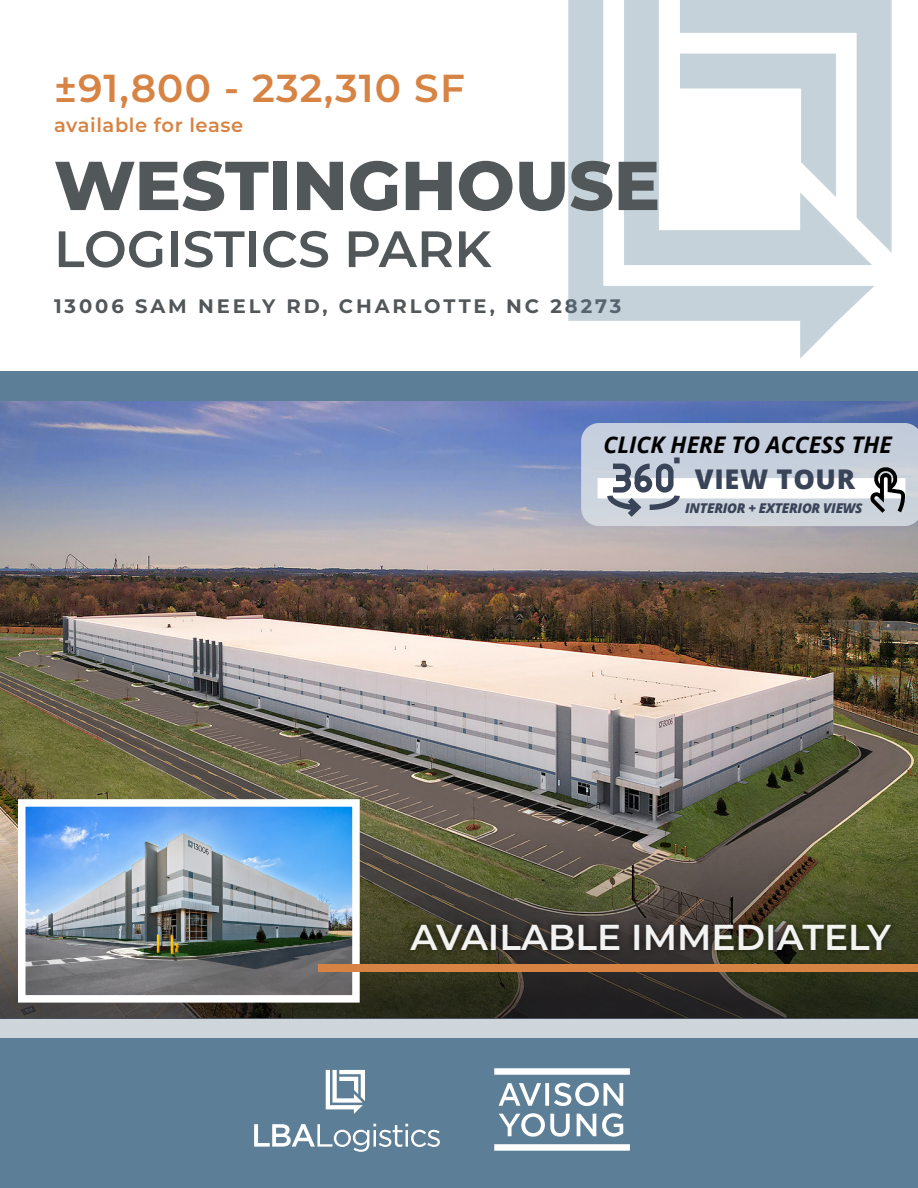
<style>
.page{position:relative;width:918px;height:1188px;background:#fff}
.page>*{position:absolute;margin:0;border:0;box-sizing:border-box;transform-origin:0 0}
.t1{font:800 69px "Montserrat";color:#52575a}
.t2{font:600 51px "Montserrat";color:#52575a}
.t3{font:600 39px "Montserrat";letter-spacing:.03em;color:#d78344}
.t4{font:600 36px "Montserrat";color:#fff}
.t5{font:800 27.15px "Open Sans";letter-spacing:.025em;color:#3a4458}
.t6{font:italic 700 22.95px "Open Sans";color:#000}
.t7{font:700 19.5px "Montserrat";letter-spacing:.15em;color:#52575a}
.t8{font:600 19.5px "Montserrat";letter-spacing:.03em;color:#d78344}
.t9{font:italic 800 13.5px "Open Sans";letter-spacing:-.025em;color:#3a4458}
</style>
<div class="page">
<img style="left:0;top:401px;width:918px;height:425px">
<div style="left:0;top:1038px;width:918px;height:150px;background:#5c7e96"></div>
<img style="left:568px;top:0;width:324px;height:359px">
<div style="left:0;top:372px;width:918px;height:29px;background:#5c7e96"></div>
<svg style="left:494px;top:1068px;width:136px;height:7px"></svg>
<svg style="left:494px;top:1144px;width:136px;height:7px"></svg>
<svg style="left:499px;top:1083px;width:124px;height:23px"></svg>
<svg style="left:499px;top:1113px;width:71px;height:24px"></svg>
<svg style="left:577px;top:1114px;width:19px;height:22px"></svg>
<svg style="left:602px;top:1113px;width:21px;height:24px"></svg>
<svg style="left:254px;top:1124px;width:186px;height:28px"></svg>
<svg style="left:326px;top:1070px;width:39px;height:44px"></svg>
<div style="left:0;top:1019px;width:918px;height:19px;background:#ced6dc"></div>
<svg style="left:0;top:826px;width:918px;height:193px;background:#4a4835"></svg>
<div style="left:403px;top:916px;width:495px;height:42px;background:#000;opacity:.75"></div>
<img style="left:27px;top:808px;width:324px;height:186px">
<div style="left:18px;top:799px;width:342px;height:204px;border:8px solid #fff"></div>
<div style="left:319px;top:965px;width:599px;height:7px;background:#d78344"></div>
<svg style="left:581px;top:423px;width:337px;height:103px;background:#c7ced8"></svg>
<h3 class="t3" style="left:54px;top:61px;width:412px">±91,800 - 232,310 SF</h3>
<p class="t8" style="left:54px;top:111px;width:191px">available for lease</p>
<h1 class="t1" style="left:54px;top:135px;width:608px">WESTINGHOUSE</h1>
<h2 class="t2" style="left:54px;top:213px;width:439px">LOGISTICS PARK</h2>
<p class="t7" style="left:54px;top:292px;width:569px">13006 SAM NEELY RD, CHARLOTTE, NC 28273</p>
<p class="t6" style="left:603px;top:429px;width:290px">CLICK HERE TO ACCESS THE</p>
<h3 class="t5" style="left:695px;top:458px;width:162px">VIEW TOUR</h3>
<p class="t9" style="left:685px;top:498px;width:179px">INTERIOR + EXTERIOR VIEWS</p>
<h3 class="t4" style="left:410px;top:912px;width:482px">AVAILABLE IMMEDIATELY</h3>
</div>
